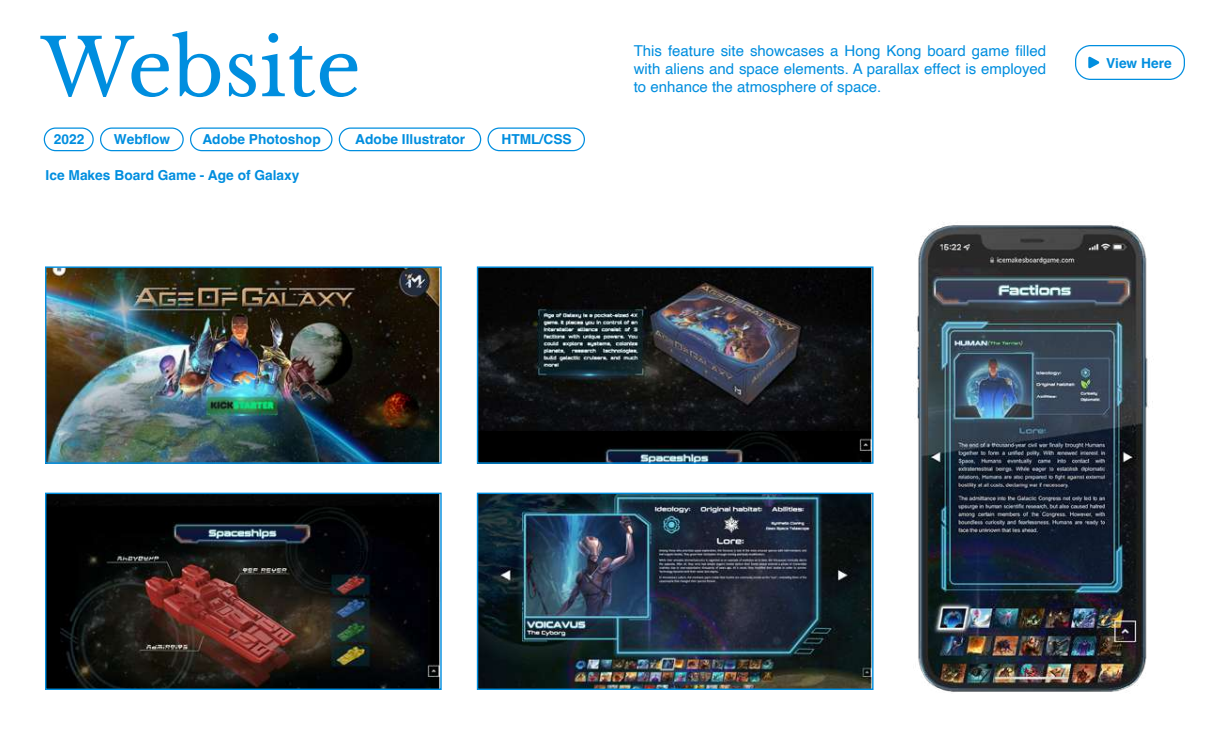
<style>
.page{position:relative;width:1230px;height:735px;background:#fff}
.page>*{position:absolute;margin:0;border:0;box-sizing:border-box;transform-origin:0 0}
.t1{font:78.5px "Libre Baskerville";color:#008edf}
.t2{font:15px/18px "Helvetica";color:#008edf;text-align:justify}
.t3{font:700 13.75px "Helvetica";color:#008edf}
</style>
<div class="page">
<img style="left:916px;top:224px;width:237px;height:468px">
<div style="left:44px;top:128px;width:50px;height:23px;border:1px solid #008edf;border-radius:11px"></div>
<div style="left:100px;top:128px;width:84px;height:23px;border:1px solid #008edf;border-radius:11px"></div>
<div style="left:190px;top:128px;width:142px;height:23px;border:1px solid #008edf;border-radius:11px"></div>
<div style="left:339px;top:128px;width:142px;height:23px;border:1px solid #008edf;border-radius:11px"></div>
<div style="left:488px;top:128px;width:97px;height:23px;border:1px solid #008edf;border-radius:11px"></div>
<img style="left:47px;top:268px;width:393px;height:194px">
<div style="left:45px;top:266px;width:397px;height:198px;border:1px solid #008edf"></div>
<img style="left:47px;top:495px;width:393px;height:193px">
<div style="left:45px;top:493px;width:397px;height:197px;border:1px solid #008edf"></div>
<img style="left:479px;top:268px;width:393px;height:194px">
<div style="left:477px;top:266px;width:397px;height:198px;border:1px solid #008edf"></div>
<img style="left:479px;top:495px;width:393px;height:193px">
<div style="left:477px;top:493px;width:397px;height:197px;border:1px solid #008edf"></div>
<div style="left:1075px;top:45px;width:110px;height:35px;border:1px solid #008edf;border-radius:15px"></div>
<svg style="left:1088px;top:56px;width:11px;height:13px"></svg>
<h1 class="t1" style="left:41px;top:20px;width:321px">Website</h1>
<p class="t3" style="left:54px;top:131px;width:32px">2022</p>
<p class="t3" style="left:114px;top:131px;width:58px">Webflow</p>
<p class="t3" style="left:202px;top:131px;width:120px">Adobe Photoshop</p>
<p class="t3" style="left:355px;top:131px;width:112px">Adobe Illustrator</p>
<p class="t3" style="left:501px;top:131px;width:72px">HTML/CSS</p>
<p class="t3" style="left:46px;top:166px;width:255px">Ice Makes Board Game - Age of Galaxy</p>
<p class="t2" style="left:634px;top:42px;width:414px">This feature site showcases a Hong Kong board game filled with aliens and space elements. A parallax effect is employed to enhance the atmosphere of space.</p>
<p class="t3" style="left:1106px;top:55px;width:67px">View Here</p>
</div>
